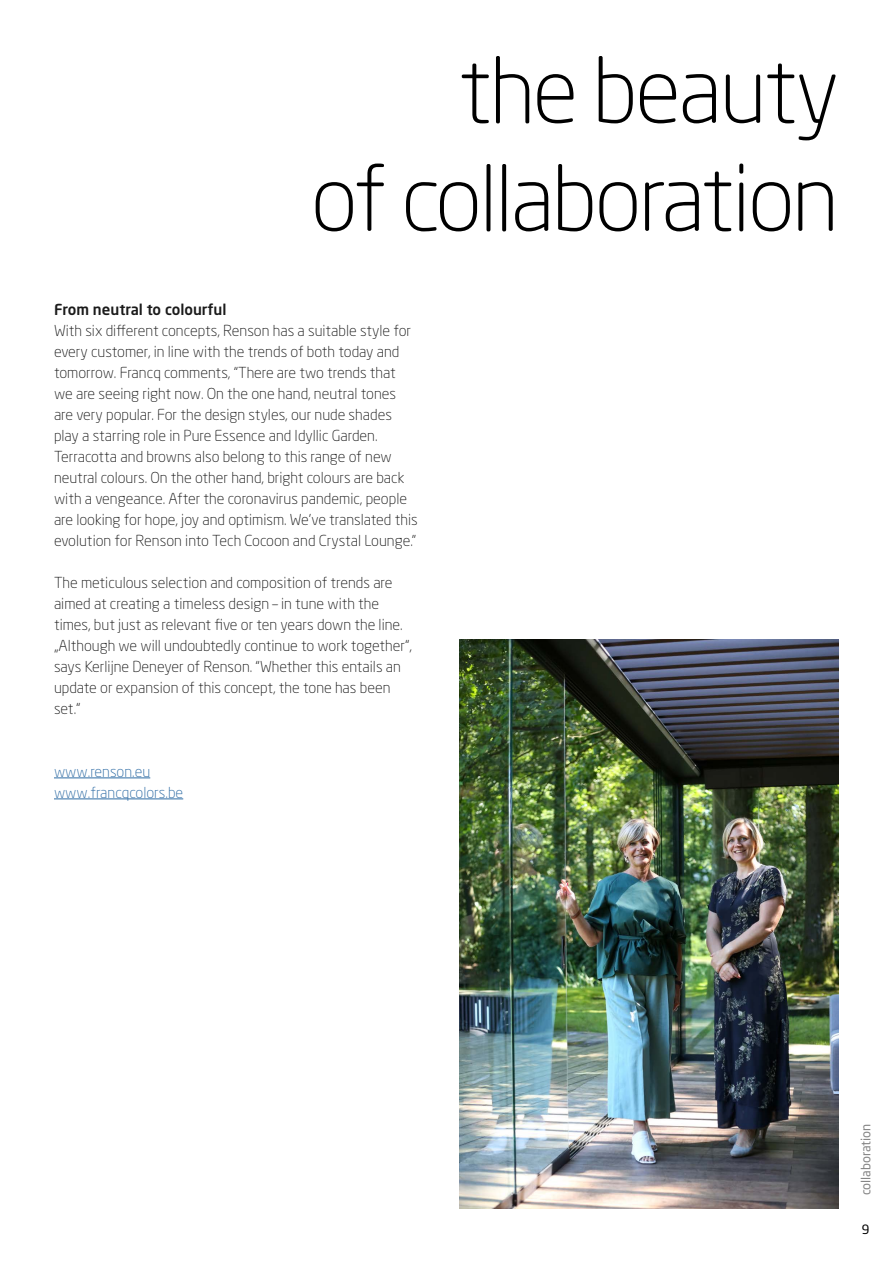
<style>
.page{position:relative;width:893px;height:1263px;background:#fff}
.page>*{position:absolute;margin:0;border:0;box-sizing:border-box;transform-origin:0 0}
.t1{font:300 90px/108px "Neo Sans Pro";letter-spacing:-.03em;color:#000;text-align:right}
.t2{font:300 15px/21px "Neo Sans Pro";color:#000}
.t3{font:300 15px/21px "Neo Sans Pro";color:#165b9a}
.t4{font:500 15px "Neo Sans Pro";color:#000}
.t5{font:12.75px "Neo Sans Pro";color:#868686}
.t6{font:12.75px "Neo Sans Pro";color:#000}
</style>
<div class="page">
<img style="left:460px;top:640px;width:379px;height:569px">
<hr style="left:54px;top:777px;width:96px;height:1px;background:#165b9a">
<hr style="left:54px;top:798px;width:129px;height:1px;background:#165b9a">
<h1 class="t1" style="left:311px;top:35px;width:530px">the beauty<br>of collaboration</h1>
<p class="t4" style="left:54px;top:300px;width:174px">From neutral to colourful</p>
<p class="t2" style="left:54px;top:320px;width:365px">With six different concepts, Renson has a suitable style for every customer, in line with the trends of both today and tomorrow. Francq comments, “There are two trends that we are seeing right now. On the one hand, neutral tones are very popular. For the design styles, our nude shades play a starring role in Pure Essence and Idyllic Garden.<br>Terracotta and browns also belong to this range of new neutral colours. On the other hand, bright colours are back with a vengeance. After the coronavirus pandemic, people are looking for hope, joy and optimism. We’ve translated this evolution for Renson into Tech Cocoon and Crystal Lounge.”</p>
<p class="t2" style="left:54px;top:572px;width:360px">The meticulous selection and composition of trends are aimed at creating a timeless design – in tune with the times, but just as relevant five or ten years down the line. „Although we will undoubtedly continue to work together“, says Kerlijne Deneyer of Renson. “Whether this entails an update or expansion of this concept, the tone has been set.“</p>
<p class="t3" style="left:54px;top:761px;width:131px">www.renson.eu www.francqcolors.be</p>
<p class="t5" style="left:858px;top:1195px;width:73px;rotate:-90deg">collaboration</p>
<p class="t6" style="left:862px;top:1221px;width:9px">9</p>
</div>
